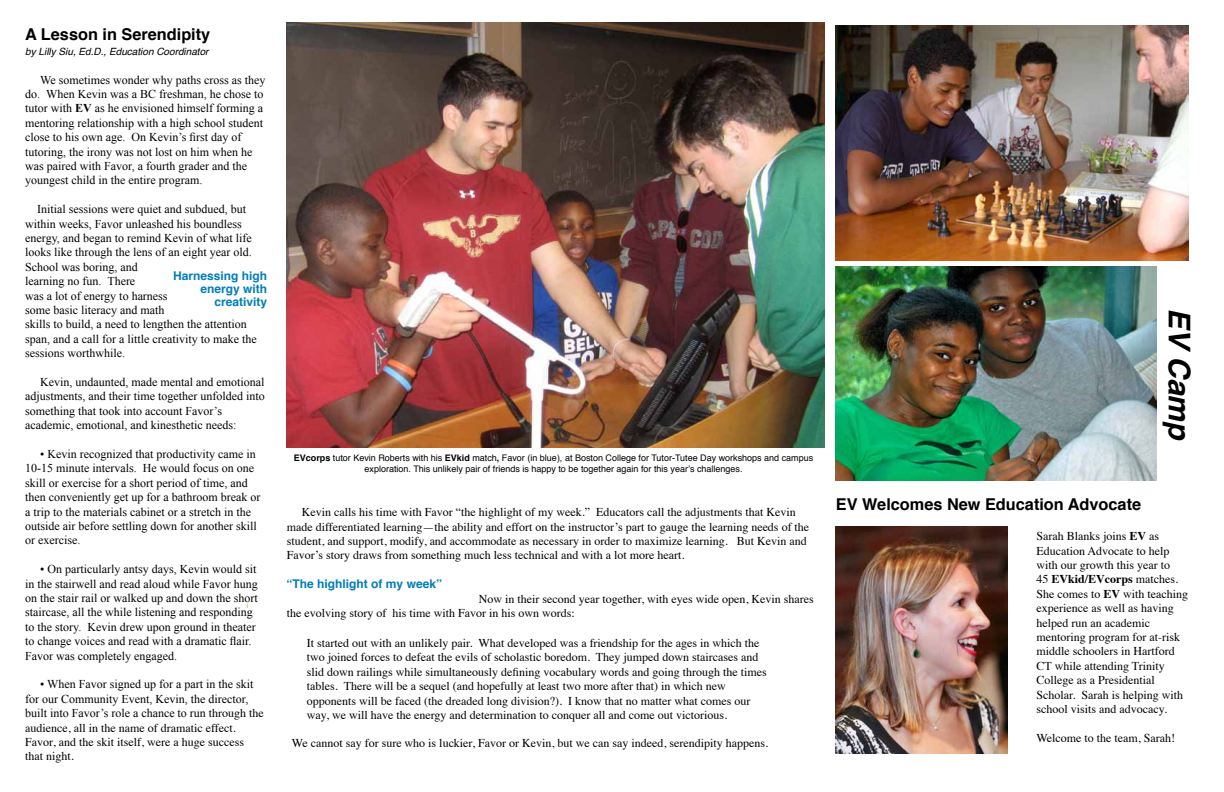
<style>
.page{position:relative;width:1224px;height:792px;background:#fff}
.page>*{position:absolute;margin:0;border:0;box-sizing:border-box;transform-origin:0 0}
.t1{font:italic 700 30px "Helvetica";color:#000}
.t2{font:700 16.3px "Helvetica";color:#000}
.t3{font:12px/14.4px "Times New Roman";color:#000}
.t4{font:12px/14.4px "Times";color:#000}
.t5{font:700 12px/13.2px "Helvetica";color:#007db7;text-align:right}
.t6{font:italic 10px "Helvetica";color:#000}
.t7{font:9px/10.8px "Helvetica";color:#000;text-align:center}
.s1{font-weight:700}
.s2{font-family:"Times"}
</style>
<div class="page">
<img style="left:287px;top:22px;width:537px;height:426px">
<img style="left:836px;top:526px;width:172px;height:227px">
<img style="left:835px;top:267px;width:322px;height:214px">
<img style="left:835px;top:26px;width:354px;height:235px">
<h2 class="t2" style="left:25px;top:21px;width:187px">A Lesson in Serendipity</h2>
<p class="t6" style="left:25px;top:43px;width:185px">by Lilly Siu, Ed.D., Education Coordinator</p>
<p class="t3" style="left:25px;top:72px;width:242px;text-indent:15px">We sometimes wonder why paths cross as they do. When Kevin was a BC freshman, he chose to tutor with <span class="s1">EV</span> as he envisioned himself forming a mentoring relationship with a high school student close to his own age. On Kevin’s first day of tutoring, the irony was not lost on him when he was paired with Favor, a fourth grader and the youngest child in the entire program.</p>
<p class="t3" style="left:25px;top:202px;width:233px;text-indent:12px">Initial sessions were quiet and subdued, but within weeks, Favor unleashed his boundless energy, and began to remind Kevin of what life looks like through the lens of an eight year old.<br>School was boring, and<br>learning no fun. There<br>was a lot of energy to harness,<br>some basic literacy and math<br>skills to build, a need to lengthen the attention span, and a call for a little creativity to make the sessions worthwhile.</p>
<p class="t3" style="left:25px;top:375px;width:241px;text-indent:15px">Kevin, undaunted, made mental and emotional adjustments, and their time together unfolded into something that took into account Favor’s academic, emotional, and kinesthetic needs:</p>
<p class="t3" style="left:25px;top:447px;width:237px;text-indent:15px">• Kevin recognized that productivity came in 10-15 minute intervals. He would focus on one skill or exercise for a short period of time, and then conveniently get up for a bathroom break or a trip to the materials cabinet or a stretch in the outside air before settling down for another skill or exercise.</p>
<p class="t3" style="left:25px;top:562px;width:234px;text-indent:15px">• On particularly antsy days, Kevin would sit in the stairwell and read aloud while Favor hung on the stair rail or walked up and down the short staircase, all the while listening and responding to the story. Kevin drew upon ground in theater to change voices and read with a dramatic flair.<br>Favor was completely engaged.</p>
<p class="t3" style="left:25px;top:677px;width:240px;text-indent:15px">• When Favor signed up for a part in the skit for our Community Event, Kevin, the director, built into Favor’s role a chance to run <span class="s2">through the</span></p>
<p class="t4" style="left:25px;top:719px;width:220px">audience, all in the name of dramatic effect.<br>Favor, and the skit itself, were a huge success that night.</p>
<p class="t5" style="left:173px;top:269px;width:96px">Harnessing high energy with creativity</p>
<p class="t7" style="left:294px;top:453px;width:521px"><span class="s1">EVcorps</span> tutor Kevin Roberts with his <span class="s1">EVkid</span> match<span class="s1">,</span> Favor (in blue), at Boston College for Tutor-Tutee Day workshops and campus exploration. This unlikely pair of friends is happy to be together again for this year’s challenges.</p>
<p class="t4" style="left:287px;top:504px;width:524px;text-indent:15px">Kevin calls his time with Favor “the highlight of my week.” Educators call the adjustments that Kevin made differentiated learning—the ability and effort on the instructor’s part to gauge the learning needs of the student, and support, modify, and accommodate as necessary in order to maximize learning. But Kevin and Favor’s story draws from something much less technical and with a lot more heart.</p>
<p class="t4" style="left:287px;top:590px;width:529px;text-indent:192px">Now in their second year together, with eyes wide open, Kevin shares the evolving story of his time with Favor in his own words:</p>
<p class="t5" style="left:287px;top:578px;width:157px">“The highlight of my week”</p>
<p class="t4" style="left:307px;top:635px;width:461px">It started out with an unlikely pair. What developed was a friendship for the ages in which the two joined forces to defeat the evils of scholastic boredom. They jumped down staircases and slid down railings while simultaneously defining vocabulary words and going through the times tables. There will be a sequel (and hopefully at least two more after that) in which new opponents will be faced (the dreaded long division?). I know that no matter what comes our way, we will have the energy and determination to conquer all and come out victorious.</p>
<p class="t4" style="left:292px;top:734px;width:478px">We cannot say for sure who is luckier, Favor or Kevin, but we can say indeed, serendipity happens.</p>
<h1 class="t1" style="left:1204px;top:308px;width:135px;rotate:90deg">EV Camp</h1>
<h2 class="t2" style="left:836px;top:491px;width:307px">EV Welcomes New Education Advocate</h2>
<p class="t4" style="left:1037px;top:528px;width:153px">Sarah Blanks joins <span class="s1">EV</span> as<br>Education Advocate to help with our growth this year to<br>45 <span class="s1">EVkid/EVcorps</span> matches.<br>She comes to <span class="s1">EV</span> with teaching experience as well as having helped run an academic mentoring program for at-risk middle schoolers in Hartford<br>CT while attending Trinity<br>College as a Presidential<br>Scholar. Sarah is helping with school visits and advocacy.</p>
<p class="t4" style="left:1037px;top:730px;width:140px">Welcome to the team, Sarah!</p>
</div>
